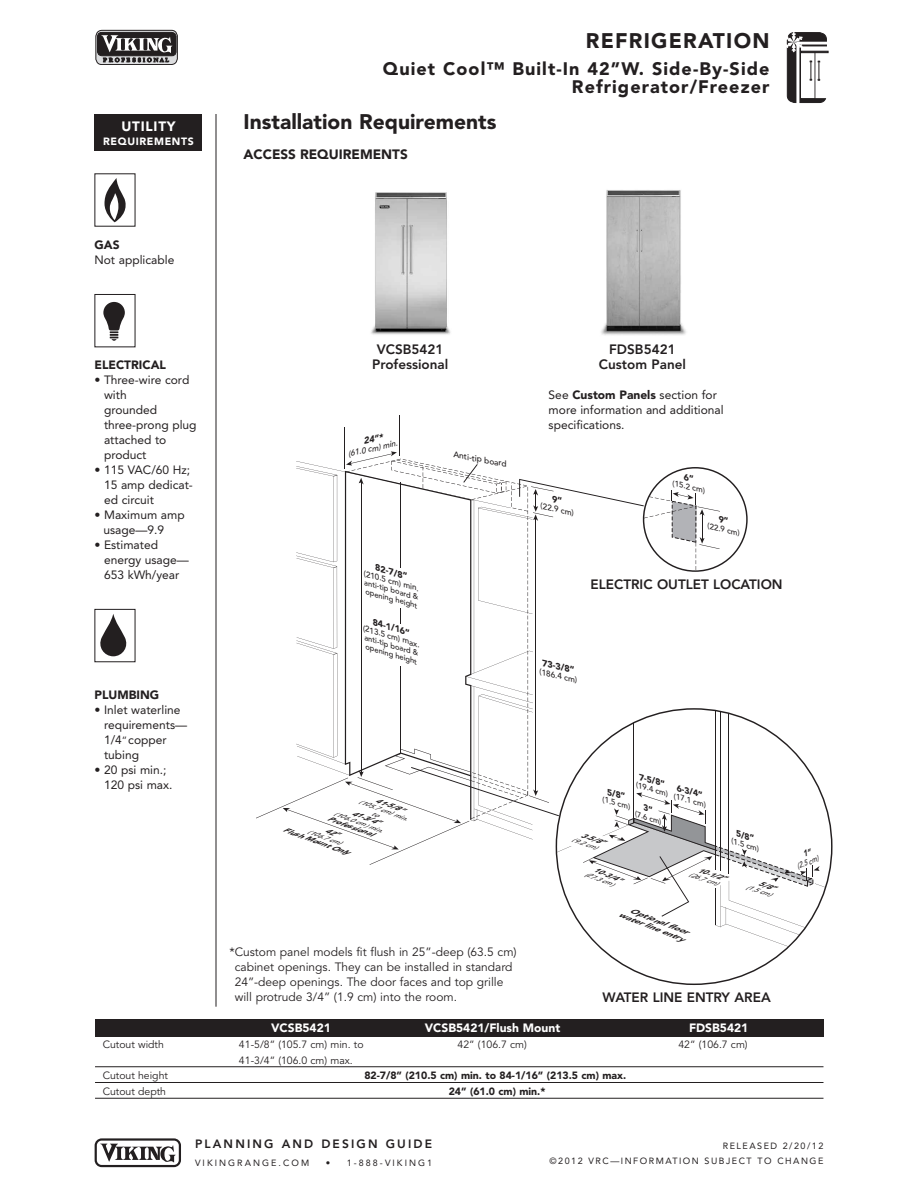
<style>
.page{position:relative;width:918px;height:1188px;background:#fff}
.page>*{position:absolute;margin:0;border:0;box-sizing:border-box;transform-origin:0 0}
.t1{font:900 21px "Avenir";color:#231f20}
.t2{font:900 21px "Avenir";letter-spacing:.06em;color:#231f20}
.t3{font:900 18px/18px "Avenir";letter-spacing:.06em;color:#231f20;text-align:right}
.t4{font:800 13.5px/15px "Avenir";color:#231f20;text-align:center}
.t5{font:900 13.5px "Avenir";color:#231f20}
.t6{font:900 13.5px "Avenir";letter-spacing:.06em;color:#fff}
.t7{font:12px/15px "Avenir";color:#231f20}
.t8{font:12px/15px "Avenir";color:#231f20}
.t9{font:900 12px "Avenir";color:#fff}
.t10{font:800 12px "Avenir";letter-spacing:.175em;color:#231f20}
.t11{font:900 12px "Avenir";color:#231f20}
.t12{font:10.5px "Avenir";color:#231f20}
.t13{font:900 10.5px "Avenir";color:#231f20}
.t14{font:900 10.5px "Avenir";letter-spacing:.06em;color:#fff}
.t15{font:italic 900 9.3px "Avenir";color:#231f20;scale:.96 1}
.t16{font:9px/15px "Avenir";letter-spacing:.165em;color:#231f20;text-align:right}
.t17{font:9px "Avenir";letter-spacing:.23em;color:#231f20}
.t18{font:italic 900 9px "Avenir";color:#231f20}
.t19{font:italic 900 9px "Avenir";color:#231f20;scale:1.04 1}
.t20{font:italic 900 8.85px "Avenir";color:#231f20;scale:1.04 1}
.t21{font:italic 900 8.7px "Avenir";color:#231f20;scale:1.04 1}
.t22{font:italic 500 8.25px "Avenir";color:#231f20}
.t23{font:italic 500 8.25px "Avenir";color:#231f20;scale:.96 1}
.t24{font:italic 500 8.1px "Avenir";color:#231f20}
.t25{font:italic 500 7.95px "Avenir";color:#231f20;scale:1.04 1}
.t26{font:italic 500 7.95px "Avenir";color:#231f20;scale:.79 1}
.t27{font:italic 500 7.8px "Avenir";color:#231f20;scale:1.04 1}
.t28{font:italic 500 7.8px "Avenir";color:#231f20}
.t29{font:italic 500 7.65px "Avenir";color:#231f20}
.t30{font:italic 500 7.5px/8.6px "Avenir";color:#231f20;text-align:center;scale:1.04 1}
.t31{font:italic 900 6.9px/7.6px "Avenir";color:#231f20;text-align:right;scale:1.33 1}
.t32{font:italic 900 6.75px/12.3px "Avenir";color:#231f20;scale:1.24 1}
.t33{font:italic 900 6.75px "Avenir";color:#231f20;scale:1.2 1}
.t34{font:italic 900 6.6px "Avenir";color:#231f20;scale:1.23 1}
.t35{font:italic 500 6px "Avenir";color:#231f20;scale:1.24 1}
.t36{font:italic 500 6px "Avenir";color:#231f20;scale:1.2 1}
.t37{font:italic 500 5.85px "Avenir";color:#231f20;scale:1.23 1}
.s1{font-size:10.5px}
.s2{font-weight:900}
</style>
<div class="page">
<div style="left:802px;top:47px;width:27px;height:4px;border:1px solid #fff"></div>
<div style="left:801px;top:51px;width:27px;height:2px;border:1px solid #231f20"></div>
<svg style="left:786px;top:32px;width:41px;height:71px"></svg>
<svg style="left:95px;top:1138px;width:86px;height:29px"></svg>
<svg style="left:612px;top:836px;width:221px;height:149px"></svg>
<hr style="left:399px;top:415px;width:1px;height:41px;background:#231f20">
<hr style="left:344px;top:427px;width:1px;height:42px;background:#231f20">
<div style="left:94px;top:115px;width:108px;height:36px;background:#231f20"></div>
<svg style="left:103px;top:302px;width:22px;height:39px"></svg>
<svg style="left:100px;top:614px;width:26px;height:42px"></svg>
<div style="left:94px;top:609px;width:41px;height:53px;border:1px solid #231f20"></div>
<svg style="left:105px;top:178px;width:21px;height:44px"></svg>
<div style="left:95px;top:1019px;width:729px;height:18px;background:#231f20"></div>
<hr style="left:95px;top:1066px;width:729px;height:1px;background:#231f20">
<hr style="left:95px;top:1082px;width:729px;height:1px;background:#231f20">
<hr style="left:95px;top:1098px;width:729px;height:1px;background:#231f20">
<hr style="left:216px;top:114px;width:1px;height:893px;background:#231f20">
<img style="left:601px;top:190px;width:85px;height:145px">
<svg style="left:95px;top:30px;width:83px;height:35px;background:#6d6a6b"></svg>
<img style="left:371px;top:192px;width:80px;height:143px">
<svg style="left:257px;top:451px;width:575px;height:507px"></svg>
<p class="t6" style="left:121px;top:121px;width:56px">UTILITY</p>
<p class="t14" style="left:103px;top:137px;width:92px">REQUIREMENTS</p>
<h1 class="t2" style="left:586px;top:32px;width:185px">REFRIGERATION</h1>
<h2 class="t3" style="left:383px;top:61px;width:388px">Quiet Cool™ Built-In 42”W. Side-By-Side<br>Refrigerator/Freezer</h2>
<h1 class="t1" style="left:244px;top:113px;width:254px">Installation Requirements</h1>
<p class="t5" style="left:244px;top:149px;width:166px">ACCESS REQUIREMENTS</p>
<p class="t11" style="left:94px;top:240px;width:27px">GAS</p>
<p class="t7" style="left:94px;top:253px;width:81px">Not applicable</p>
<p class="t11" style="left:94px;top:360px;width:73px">ELECTRICAL</p>
<p class="t7" style="left:104px;top:373px;width:94px;text-indent:-10px">• Three-wire cord with<br>grounded three-prong plug attached to product</p>
<p class="t7" style="left:104px;top:463px;width:90px;text-indent:-10px">• 115 VAC/60 Hz;<br>15 amp dedicat&shy;ed circuit</p>
<p class="t7" style="left:103px;top:508px;width:83px;text-indent:-9px">• Maximum amp usage—9.9</p>
<p class="t7" style="left:104px;top:538px;width:86px;text-indent:-10px">• Estimated energy usage—<br>653 kWh/year</p>
<p class="t11" style="left:94px;top:690px;width:66px">PLUMBING</p>
<p class="t7" style="left:104px;top:703px;width:85px;text-indent:-10px">• Inlet waterline requirements—<br>1/4<span class="s1">”</span>copper tubing</p>
<p class="t7" style="left:104px;top:763px;width:70px;text-indent:-10px">• 20 psi min.;<br>120 psi max.</p>
<p class="t4" style="left:372px;top:343px;width:78px">VCSB5421<br>Professional</p>
<p class="t15" style="left:363px;top:437px;width:22px;rotate:-13deg">24”*</p>
<p class="t23" style="left:347px;top:451px;width:54px;rotate:-13deg">(61.0 cm) min.</p>
<p class="t22" style="left:454px;top:451px;width:56px;rotate:10deg">Anti-tip board</p>
<p class="t19" style="left:377px;top:564px;width:33px;rotate:15deg">82-7/8”</p>
<p class="t30" style="left:366px;top:579px;width:56px;rotate:15deg">anti-tip board &amp; opening height</p>
<p class="t20" style="left:375px;top:618px;width:39px;rotate:17deg">84-1/16”</p>
<p class="t25" style="left:365px;top:570px;width:56px;rotate:15deg">(210.5 cm) min.</p>
<p class="t25" style="left:365px;top:625px;width:58px;rotate:17deg">(213.5 cm) max.</p>
<p class="t30" style="left:366px;top:634px;width:57px;rotate:17deg">anti-tip board &amp; opening height</p>
<p class="t4" style="left:599px;top:343px;width:89px">FDSB5421<br>Custom Panel</p>
<p class="t7" style="left:549px;top:388px;width:177px">See <span class="s2">Custom Panels</span> section for more information and additional specifications.</p>
<p class="t24" style="left:542px;top:502px;width:36px;rotate:13deg">(22.9 cm)</p>
<p class="t28" style="left:674px;top:480px;width:35px;rotate:13deg">(15.2 cm)</p>
<p class="t28" style="left:709px;top:523px;width:35px;rotate:13deg">(22.9 cm)</p>
<p class="t4" style="left:591px;top:578px;width:194px">ELECTRIC OUTLET LOCATION</p>
<p class="t18" style="left:544px;top:659px;width:35px;rotate:13deg">73-3/8”</p>
<p class="t24" style="left:541px;top:668px;width:40px;rotate:13deg">(186.4 cm)</p>
<p class="t32" style="left:377px;top:794px;width:26px;rotate:20deg">41-5/8”</p>
<p class="t35" style="left:360px;top:799px;width:43px;rotate:20deg">(105.7 cm) min.</p>
<p class="t32" style="left:353px;top:807px;width:26px;rotate:20deg">41-3/4”</p>
<p class="t35" style="left:335px;top:811px;width:43px;rotate:20deg">(106.0 cm) min.</p>
<p class="t32" style="left:330px;top:813px;width:40px;rotate:20deg">Professional<br>42”</p>
<p class="t32" style="left:285px;top:824px;width:58px;rotate:20deg">Flush Mount Only</p>
<p class="t35" style="left:309px;top:829px;width:29px;rotate:20deg">(106.7 cm)</p>
<p class="t8" style="left:235px;top:946px;width:283px;text-indent:-5px">*Custom panel models fit flush in 25”-deep (63.5 cm) cabinet openings. They can be installed in standard 24”-deep openings. The door faces and top grille will protrude 3/4” (1.9 cm) into the room.</p>
<p class="t21" style="left:641px;top:773px;width:27px;rotate:16deg">7-5/8”</p>
<p class="t29" style="left:637px;top:811px;width:29px;rotate:17deg">(7.6 cm)</p>
<p class="t27" style="left:638px;top:782px;width:33px;rotate:16deg">(19.4 cm)</p>
<p class="t21" style="left:679px;top:784px;width:27px;rotate:16deg">6-3/4”</p>
<p class="t21" style="left:609px;top:788px;width:20px;rotate:16deg">5/8”</p>
<p class="t27" style="left:604px;top:796px;width:29px;rotate:16deg">(1.5 cm)</p>
<p class="t27" style="left:676px;top:793px;width:33px;rotate:16deg">(17.1 cm)</p>
<p class="t34" style="left:582px;top:832px;width:21px;rotate:18deg">3-5/8”</p>
<p class="t37" style="left:573px;top:837px;width:22px;rotate:18deg">(9.2 cm)</p>
<p class="t21" style="left:738px;top:830px;width:20px;rotate:16deg">5/8”</p>
<p class="t27" style="left:733px;top:838px;width:29px;rotate:16deg">(1.5 cm)</p>
<p class="t33" style="left:595px;top:867px;width:26px;rotate:21deg">10-3/4”</p>
<p class="t36" style="left:586px;top:871px;width:26px;rotate:21deg">(27.3 cm)</p>
<p class="t33" style="left:698px;top:867px;width:26px;rotate:18deg">10-1/2”</p>
<p class="t36" style="left:690px;top:872px;width:26px;rotate:18deg">(26.7 cm)</p>
<p class="t31" style="left:622px;top:904px;width:55px;rotate:21deg">Optional floor water line entry</p>
<p class="t33" style="left:759px;top:881px;width:16px;rotate:18deg">5/8”</p>
<p class="t36" style="left:747px;top:885px;width:23px;rotate:18deg">(1.5 cm)</p>
<p class="t4" style="left:602px;top:991px;width:170px">WATER LINE ENTRY AREA</p>
<p class="t9" style="left:271px;top:1023px;width:61px">VCSB5421</p>
<p class="t9" style="left:425px;top:1023px;width:137px">VCSB5421/Flush Mount</p>
<p class="t9" style="left:689px;top:1023px;width:61px">FDSB5421</p>
<p class="t12" style="left:103px;top:1040px;width:63px">Cutout width</p>
<p class="t12" style="left:239px;top:1040px;width:126px">41-5/8” (105.7 cm) min. to</p>
<p class="t12" style="left:458px;top:1040px;width:71px">42” (106.7 cm)</p>
<p class="t12" style="left:678px;top:1040px;width:71px">42” (106.7 cm)</p>
<p class="t12" style="left:239px;top:1056px;width:115px">41-3/4” (106.0 cm) max.</p>
<p class="t12" style="left:103px;top:1072px;width:67px">Cutout height</p>
<p class="t13" style="left:364px;top:1072px;width:263px">82-7/8” (210.5 cm) min. to 84-1/16” (213.5 cm) max.</p>
<p class="t12" style="left:103px;top:1087px;width:65px">Cutout depth</p>
<p class="t13" style="left:449px;top:1087px;width:98px">24” (61.0 cm) min.*</p>
<p class="t26" style="left:796px;top:864px;width:30px;rotate:-22deg">(2.5 cm)</p>
<p class="t10" style="left:195px;top:1139px;width:238px">PLANNING AND DESIGN GUIDE</p>
<p class="t17" style="left:195px;top:1159px;width:116px">VIKINGRANGE.COM</p>
<p class="t17" style="left:326px;top:1159px;width:108px">• 1-888-VIKING1</p>
<p class="t16" style="left:550px;top:1139px;width:275px">RELEASED 2/20/12<br>©2012 VRC—INFORMATION SUBJECT TO CHANGE</p>
</div>
